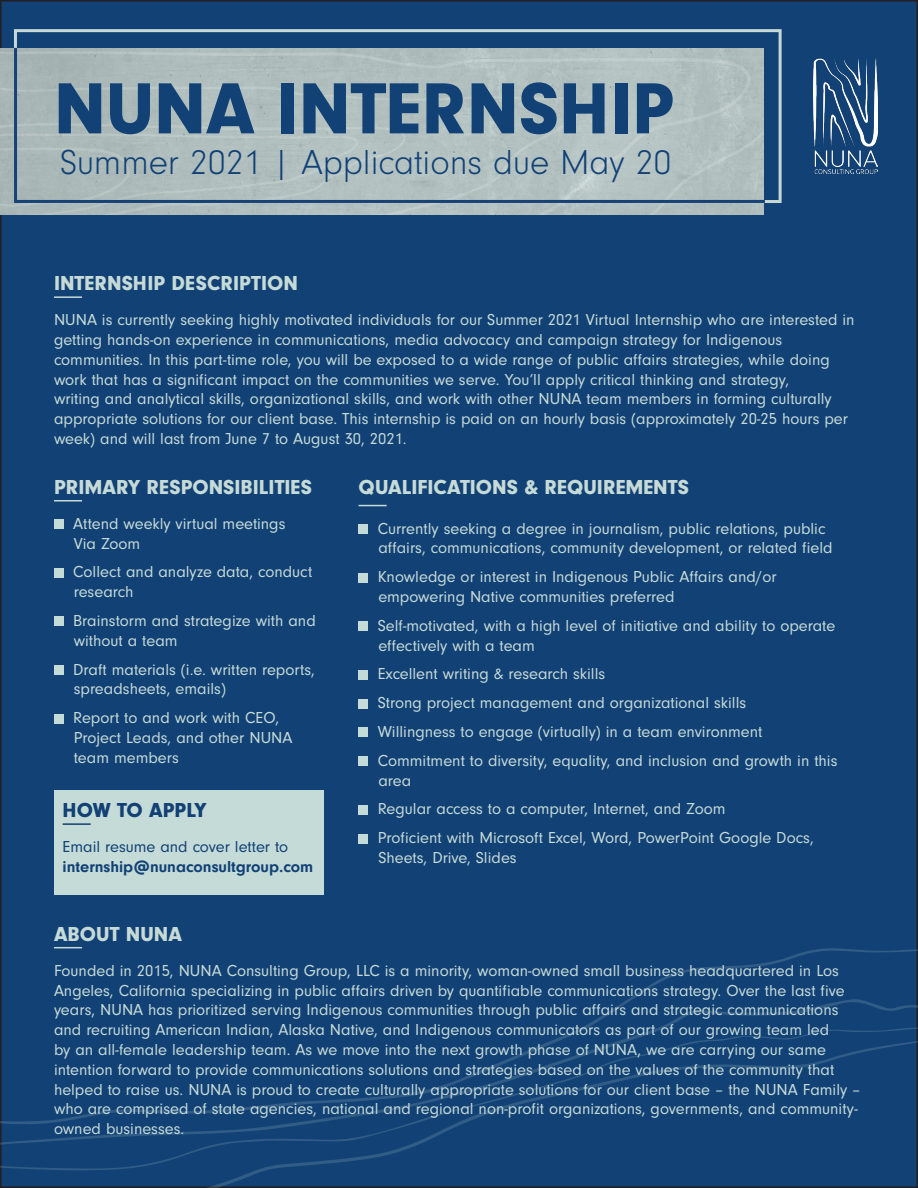
<style>
.page{position:relative;width:918px;height:1188px;background:#fff}
.page>*{position:absolute;margin:0;border:0;box-sizing:border-box;transform-origin:0 0}
.t1{font:900 75px "Neuzeit Gro";color:#114175}
.t2{font:300 36px "Neuzeit Gro";color:#114175}
.Paragraph_Style_1{font:900 21px "Neuzeit Gro";color:#c6dad7}
.Paragraph_Style_1-2{font:900 21px "Neuzeit Gro";color:#114175}
.Paragraph_Style_2{font:16.5px/19.8px "Neuzeit Gro";color:#c6dad7}
.Paragraph_Style_2-2{font:700 16.5px/19.8px "Neuzeit Gro";color:#114175}
.s1{font-weight:400}
</style>
<div class="page">
<div style="left:1px;top:1px;width:916px;height:1186px;background:#114175"></div>
<img style="left:0;top:49px;width:763px;height:166px">
<div style="left:14px;top:29px;width:768px;height:174px;border:3px solid #c7d9d6"></div>
<svg style="left:13px;top:45px;width:755px;height:159px;background:#abbabb"></svg>
<img style="left:813px;top:58px;width:64px;height:115px">
<svg style="left:0;top:1171px;width:918px;height:17px"></svg>
<svg style="left:0;top:948px;width:918px;height:79px"></svg>
<svg style="left:0;top:1027px;width:918px;height:144px"></svg>
<div style="left:54px;top:791px;width:270px;height:104px;background:#c5dbd7"></div>
<hr style="left:54px;top:296px;width:28px;height:2px;background:#c6dad7">
<hr style="left:54px;top:500px;width:28px;height:2px;background:#c6dad7">
<div style="left:54px;top:520px;width:9px;height:9px;background:#c5dbd7"></div>
<div style="left:54px;top:568px;width:9px;height:9px;background:#c5dbd7"></div>
<div style="left:54px;top:617px;width:9px;height:9px;background:#c5dbd7"></div>
<div style="left:54px;top:665px;width:9px;height:10px;background:#c5dbd7"></div>
<div style="left:54px;top:714px;width:9px;height:9px;background:#c5dbd7"></div>
<svg style="left:359px;top:505px;width:28px;height:1px"></svg>
<div style="left:359px;top:524px;width:9px;height:10px;background:#c5dbd7"></div>
<div style="left:359px;top:573px;width:9px;height:9px;background:#c5dbd7"></div>
<div style="left:359px;top:622px;width:9px;height:9px;background:#c5dbd7"></div>
<div style="left:359px;top:670px;width:9px;height:9px;background:#c5dbd7"></div>
<div style="left:359px;top:699px;width:9px;height:9px;background:#c5dbd7"></div>
<div style="left:359px;top:728px;width:9px;height:9px;background:#c5dbd7"></div>
<div style="left:359px;top:757px;width:9px;height:9px;background:#c5dbd7"></div>
<div style="left:359px;top:805px;width:9px;height:9px;background:#c5dbd7"></div>
<div style="left:359px;top:834px;width:9px;height:9px;background:#c5dbd7"></div>
<hr style="left:63px;top:823px;width:28px;height:2px;background:#114175">
<svg style="left:54px;top:947px;width:28px;height:1px"></svg>
<p class="t1" style="left:54px;top:66px;width:622px">NUNA INTERNSHIP</p>
<p class="t2" style="left:60px;top:143px;width:613px">Summer 2021 | Applications due May 20</p>
<p class="Paragraph_Style_1" style="left:54px;top:272px;width:246px">INTERNSHIP DESCRIPTION</p>
<p class="Paragraph_Style_2" style="left:54px;top:310px;width:802px">NUNA is currently seeking highly motivated individuals for our Summer 2021 Virtual Internship who are interested in</p>
<p class="Paragraph_Style_2" style="left:54px;top:330px;width:796px">getting hands-on experience in communications, media advocacy and campaign strategy for Indigenous communities. In this part-time role, you will be exposed to a wide range of public affairs strategies, while doing work that has a significant impact on the communities we serve. You’ll apply critical thinking and strategy,<br>writing and analytical skills, organizational skills, and work with other NUNA team members in forming culturally appropriate solutions for our client base. This internship is paid on an hourly basis (approximately 20-25 hours per week) and will last from June 7 to August 30, 2021.</p>
<p class="Paragraph_Style_1" style="left:54px;top:475px;width:259px">PRIMARY RESPONSIBILITIES</p>
<p class="Paragraph_Style_2" style="left:73px;top:514px;width:214px">Attend weekly virtual meetings</p>
<p class="Paragraph_Style_2" style="left:74px;top:534px;width:68px">Via Zoom</p>
<p class="Paragraph_Style_2" style="left:73px;top:562px;width:241px">Collect and analyze data, conduct research</p>
<p class="Paragraph_Style_2" style="left:73px;top:611px;width:244px">Brainstorm and strategize with and without a team</p>
<p class="Paragraph_Style_2" style="left:73px;top:660px;width:243px">Draft materials (i.e. written reports, spreadsheets, emails)</p>
<p class="Paragraph_Style_2" style="left:73px;top:708px;width:221px">Report to and work with CEO,<br>Project Leads, and other NUNA</p>
<p class="Paragraph_Style_2" style="left:74px;top:748px;width:107px">team members</p>
<p class="Paragraph_Style_1" style="left:359px;top:475px;width:332px">QUALIFICATIONS &amp; REQUIREMENTS</p>
<p class="Paragraph_Style_2" style="left:378px;top:519px;width:456px">Currently seeking a degree in journalism, public relations, public affairs, communications, community development, or related field</p>
<p class="Paragraph_Style_2" style="left:378px;top:567px;width:401px">Knowledge or interest in Indigenous Public Affairs and/or empowering Native communities preferred</p>
<p class="Paragraph_Style_2" style="left:378px;top:616px;width:459px">Self-motivated, with a high level of initiative and ability to operate effectively with a team</p>
<p class="Paragraph_Style_2" style="left:378px;top:664px;width:229px">Excellent writing &amp; research skills</p>
<p class="Paragraph_Style_2" style="left:378px;top:693px;width:370px">Strong project management and organizational skills</p>
<p class="Paragraph_Style_2" style="left:378px;top:722px;width:386px">Willingness to engage (virtually) in a team environment</p>
<p class="Paragraph_Style_2" style="left:378px;top:751px;width:461px">Commitment to diversity, equality, and inclusion and growth in this area</p>
<p class="Paragraph_Style_2" style="left:378px;top:799px;width:349px">Regular access to a computer, Internet, and Zoom</p>
<p class="Paragraph_Style_2" style="left:378px;top:828px;width:438px">Proficient with Microsoft Excel, Word, PowerPoint Google Docs,<br>Sheets, Drive, Slides</p>
<p class="Paragraph_Style_1-2" style="left:63px;top:798px;width:145px">HOW TO APPLY</p>
<p class="Paragraph_Style_2-2" style="left:63px;top:837px;width:252px"><span class="s1">Email resume and cover letter to </span>internship@nunaconsultgroup.com</p>
<p class="Paragraph_Style_1" style="left:54px;top:922px;width:129px">ABOUT NUNA</p>
<p class="Paragraph_Style_2" style="left:54px;top:961px;width:808px">Founded in 2015, NUNA Consulting Group, LLC is a minority, woman-owned small business headquartered in Los Angeles, California specializing in public affairs driven by quantifiable communications strategy. Over the last five years, NUNA has prioritized serving Indigenous communities through public affairs and strategic communications and recruiting American Indian, Alaska Native, and Indigenous communicators as part of our growing team led<br>by an all-female leadership team. As we move into the next growth phase of NUNA, we are carrying our same intention forward to provide communications solutions and strategies based on the values of the community that helped to raise us. NUNA is proud to create culturally appropriate solutions for our client base – the NUNA Family – who are comprised of state agencies, national and regional non-profit organizations, governments, and community&shy;owned businesses.</p>
</div>
